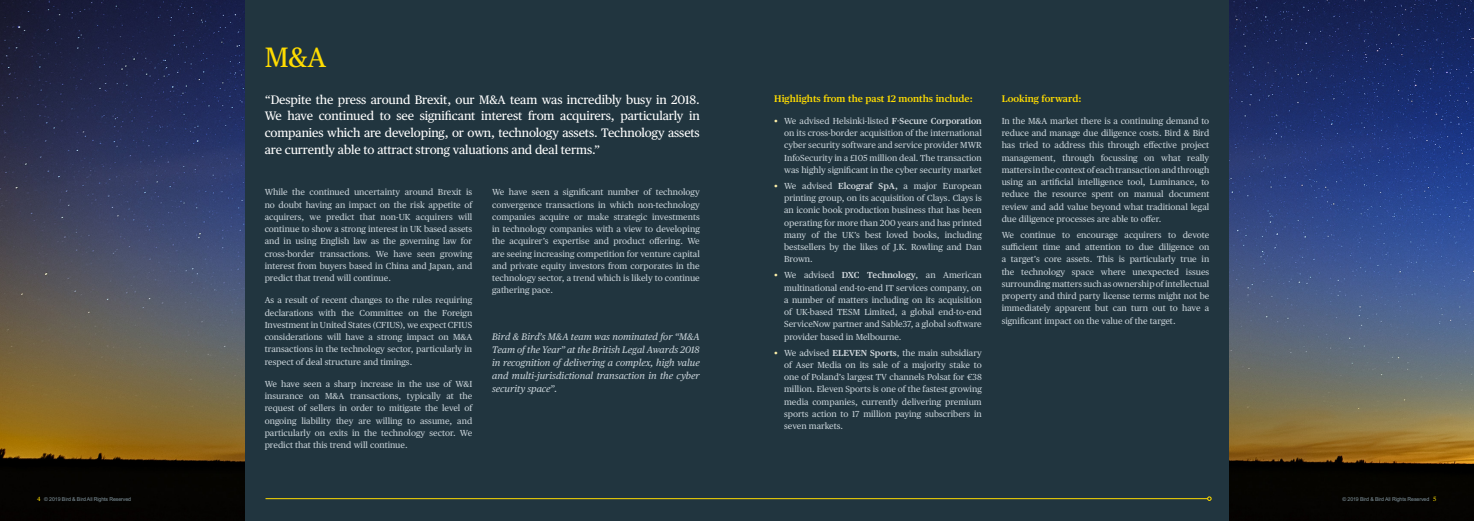
<style>
.page{position:relative;width:1474px;height:521px;background:#fff}
.page>*{position:absolute;margin:0;border:0;box-sizing:border-box;transform-origin:0 0}
.t1{font:28px "Publico Text";color:#ffdc01}
.Intro_paragraph{font:12.25px/16.6px "Publico Text";letter-spacing:-.01em;color:#fff;text-align:justify}
.t2{font:italic 9.62px/13.1px "Publico Text";color:#c7d1d7;text-align:justify}
.Main_bullet{font:600 9.62px "Publico Text";color:#ffdc01}
.Main_bullet-2{font:8.75px/12.2px "Publico Text";color:#c7d1d7;text-align:justify}
.Breadcrumb{font:5.25px "Arial";letter-spacing:-.02em;color:#83969f}
.s1{color:#fff0aa}
.s2{font-weight:600;color:#d5dce1}
.s3{font-weight:600}
.s4{color:#d5dce1}
.s5{font-family:"Publico Text";font-size:6.12px;color:#ffdc01}
</style>
<div class="page">
<div style="left:0;top:0;width:1473px;height:521px;background:#21353f"></div>
<img style="left:0;top:0;width:245px;height:521px">
<img style="left:1229px;top:0;width:244px;height:521px">
<hr style="left:265px;top:498px;width:942px;height:1px;background:#ffdc01">
<svg style="left:1207px;top:496px;width:4px;height:5px"></svg>
<p class="t1" style="left:265px;top:36px;width:63px">M&amp;A</p>
<p class="Intro_paragraph" style="left:265px;top:90px;width:436px">“Despite the press around Brexit, our M&amp;A team was incredibly busy in 2018.<br>We have continued to see significant interest from acquirers, particularly in companies which are developing, or own, technology assets. Technology assets are currently able to attract strong valuations and deal terms.”</p>
<p class="Main_bullet" style="left:774px;top:91px;width:200px">Highlights from the past 12 months include:</p>
<p class="Main_bullet-2" style="left:784px;top:114px;width:199px;text-indent:-10px"><span class="s1">•</span> We advised Helsinki-listed <span class="s2">F-Secure Corporation </span>on its cross-border acquisition of the international cyber security software and service provider MWR InfoSecurity in a £105 million deal. The transaction was highly significant in the cyber security market</p>
<p class="Main_bullet-2" style="left:784px;top:179px;width:199px;text-indent:-10px"><span class="s1">•</span> We advised <span class="s2">Elcograf SpA</span><span class="s3">,</span> a major European printing group, on its acquisition of Clays. Clays is an iconic book production business that has been operating for more than 200 years and has printed many of the UK’s best loved books, including bestsellers by the likes of J.K. Rowling and Dan Brown.</p>
<p class="Main_bullet-2" style="left:784px;top:269px;width:199px;text-indent:-10px"><span class="s1">•</span> We advised <span class="s2">DXC Technology</span><span class="s4">,</span> an American multinational end-to-end IT services company, on a number of matters including on its acquisition of UK-based TESM Limited, a global end-to-end ServiceNow partner and Sable37, a global software provider based in Melbourne.</p>
<p class="Main_bullet-2" style="left:784px;top:346px;width:199px;text-indent:-10px"><span class="s1">•</span> We advised <span class="s2">ELEVEN Sports</span>, the main subsidiary of Aser Media on its sale of a majority stake to one of Poland’s largest TV channels Polsat for €38 million. Eleven Sports is one of the fastest growing media companies, currently delivering premium sports action to 17 million paying subscribers in seven markets.</p>
<p class="Main_bullet-2" style="left:492px;top:186px;width:209px">We have seen a significant number of technology convergence transactions in which non-technology companies acquire or make strategic investments in technology companies with a view to developing the acquirer’s expertise and product offering. We are seeing increasing competition for venture capital and private equity investors from corporates in the technology sector, a trend which is likely to continue gathering pace.</p>
<p class="t2" style="left:492px;top:329px;width:209px">Bird &amp; Bird’s M&amp;A team was nominated for “M&amp;A Team of the Year” at the British Legal Awards 2018 in recognition of delivering a complex, high value and multi-jurisdictional transaction in the cyber security space”.</p>
<p class="Main_bullet-2" style="left:265px;top:186px;width:209px">While the continued uncertainty around Brexit is no doubt having an impact on the risk appetite of acquirers, we predict that non-UK acquirers will continue to show a strong interest in UK based assets and in using English law as the governing law for cross-border transactions. We have seen growing interest from buyers based in China and Japan, and predict that trend will continue.</p>
<p class="Main_bullet-2" style="left:265px;top:294px;width:209px">As a result of recent changes to the rules requiring declarations with the Committee on the Foreign Investment in United States (CFIUS), we expect CFIUS considerations will have a strong impact on M&amp;A transactions in the technology sector, particularly in respect of deal structure and timings.</p>
<p class="Main_bullet-2" style="left:265px;top:377px;width:209px">We have seen a sharp increase in the use of W&amp;I insurance on M&amp;A transactions, typically at the request of sellers in order to mitigate the level of ongoing liability they are willing to assume, and particularly on exits in the technology sector. We predict that this trend will continue.</p>
<p class="Main_bullet" style="left:1001px;top:91px;width:81px">Looking forward:</p>
<p class="Main_bullet-2" style="left:1001px;top:114px;width:209px">In the M&amp;A market there is a continuing demand to reduce and manage due diligence costs. Bird &amp; Bird has tried to address this through effective project management, through focussing on what really matters in the context of each transaction and through using an artificial intelligence tool, Luminance, to reduce the resource spent on manual document review and add value beyond what traditional legal due diligence processes are able to offer.</p>
<p class="Main_bullet-2" style="left:1001px;top:228px;width:209px">We continue to encourage acquirers to devote sufficient time and attention to due diligence on a target’s core assets. This is particularly true in the technology space where unexpected issues surrounding matters such as ownership of intellectual property and third party license terms might not be immediately apparent but can turn out to have a significant impact on the value of the target.</p>
<p class="Breadcrumb" style="left:37px;top:495px;width:95px"><span class="s5">4</span> © 2019 Bird &amp; Bird All Rights Reserved</p>
<p class="Breadcrumb" style="left:1342px;top:495px;width:95px">© 2019 Bird &amp; Bird All Rights Reserved <span class="s5">5</span></p>
</div>
